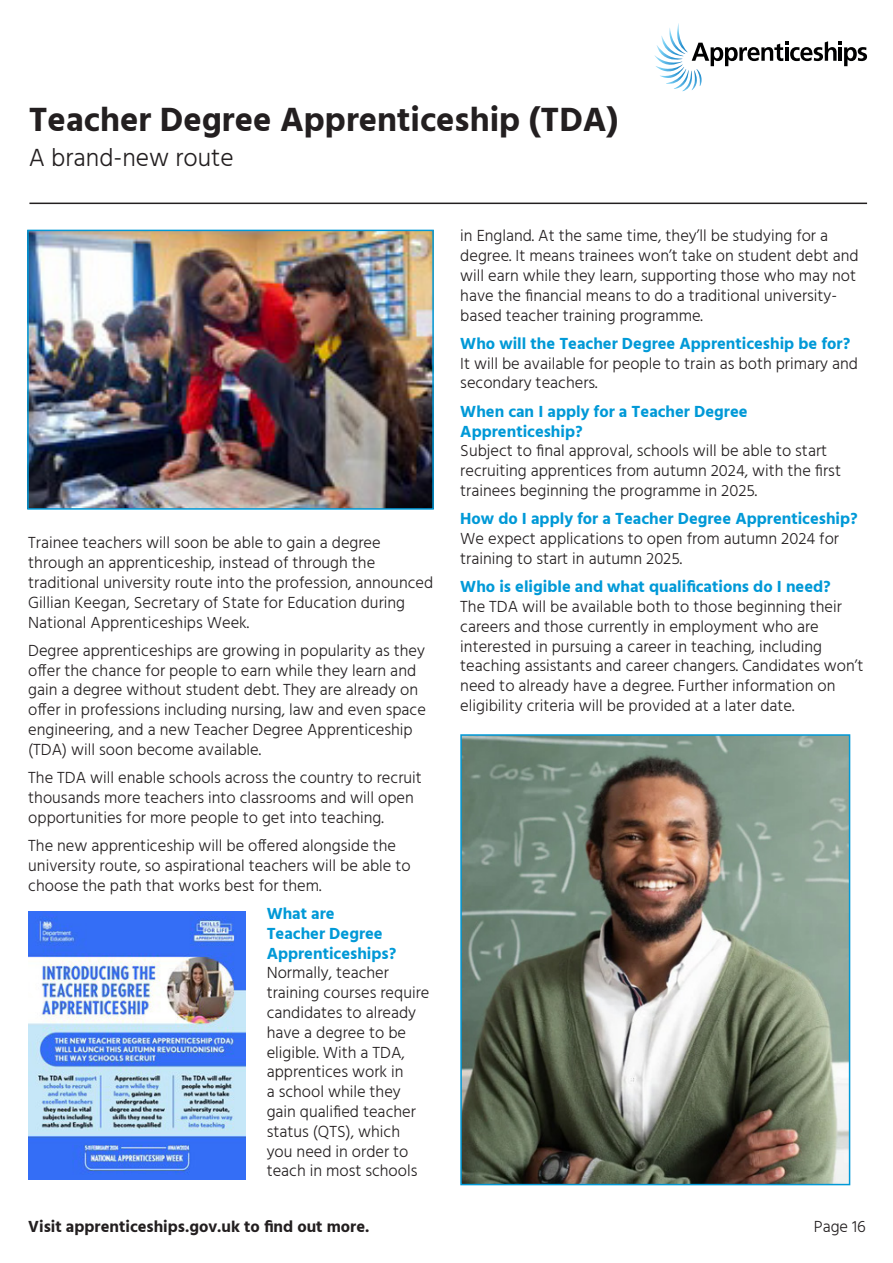
<style>
.page{position:relative;width:893px;height:1263px;background:#fff}
.page>*{position:absolute;margin:0;border:0;box-sizing:border-box;transform-origin:0 0}
.Page_title_heading{font:700 34.5px "Hind";color:#231f20}
.Page_title_heading-2{font:300 25.5px "Hind";color:#231f20}
.t1{font:300 16.5px/19.8px "Hind";color:#231f20}
.t2{font:700 16.5px "Hind";color:#231f20}
.s1{font-weight:700;color:#0199d7}
</style>
<div class="page">
<svg style="left:654px;top:23px;width:213px;height:68px"></svg>
<hr style="left:839px;top:47px;width:3px;height:14px;background:#000001">
<hr style="left:29px;top:203px;width:838px;height:1px;background:#231f20">
<img style="left:30px;top:233px;width:401px;height:274px">
<div style="left:27px;top:230px;width:407px;height:280px;border:2px solid #0199d7"></div>
<img style="left:29px;top:911px;width:216px;height:268px">
<img style="left:463px;top:737px;width:384px;height:445px">
<div style="left:460px;top:734px;width:390px;height:451px;border:2px solid #0199d7"></div>
<p class="Page_title_heading" style="left:29px;top:99px;width:591px">Teacher Degree Apprenticeship (TDA)</p>
<p class="Page_title_heading-2" style="left:29px;top:140px;width:206px">A brand-new route</p>
<p class="t1" style="left:28px;top:534px;width:406px">Trainee teachers will soon be able to gain a degree through an apprenticeship, instead of through the traditional university route into the profession, announced Gillian Keegan, Secretary of State for Education during National Apprenticeships Week.</p>
<p class="t1" style="left:28px;top:641px;width:399px">Degree apprenticeships are growing in popularity as they offer the chance for people to earn while they learn and gain a degree without student debt. They are already on offer in professions including nursing, law and even space engineering, and a new Teacher Degree Apprenticeship (TDA) will soon become available.</p>
<p class="t1" style="left:28px;top:769px;width:395px">The TDA will enable schools across the country to recruit thousands more teachers into classrooms and will open opportunities for more people to get into teaching.</p>
<p class="t1" style="left:28px;top:837px;width:384px">The new apprenticeship will be offered alongside the university route, so aspirational teachers will be able to choose the path that works best for them.</p>
<p class="t1" style="left:267px;top:904px;width:164px"><span class="s1">What are<br>Teacher Degree<br>Apprenticeships?<br></span>Normally, teacher training courses require candidates to already have a degree to be eligible. With a TDA, apprentices work in<br>a school while they gain qualified teacher status (QTS), which you need in order to teach in most schools</p>
<p class="t1" style="left:460px;top:227px;width:400px">in England. At the same time, they’ll be studying for a degree. It means trainees won’t take on student debt and will earn while they learn, supporting those who may not have the financial means to do a traditional university&shy;based teacher training programme.</p>
<p class="t1" style="left:460px;top:334px;width:399px"><span class="s1">Who will the Teacher Degree Apprenticeship be for?<br></span>It will be available for people to train as both primary and secondary teachers.</p>
<p class="t1" style="left:460px;top:402px;width:382px"><span class="s1">When can I apply for a Teacher Degree Apprenticeship?<br></span>Subject to final approval, schools will be able to start recruiting apprentices from autumn 2024, with the first trainees beginning the programme in 2025.</p>
<p class="t1" style="left:460px;top:510px;width:399px"><span class="s1">How do I apply for a Teacher Degree Apprenticeship?<br></span>We expect applications to open from autumn 2024 for training to start in autumn 2025.</p>
<p class="t1" style="left:460px;top:578px;width:405px"><span class="s1">Who is eligible and what qualifications do I need?<br></span>The TDA will be available both to those beginning their careers and those currently in employment who are interested in pursuing a career in teaching, including teaching assistants and career changers. Candidates won’t need to already have a degree. Further information on eligibility criteria will be provided at a later date.</p>
<p class="t2" style="left:28px;top:1217px;width:343px">Visit apprenticeships.gov.uk to find out more.</p>
<p class="t1" style="left:814px;top:1218px;width:54px">Page 16</p>
</div>
